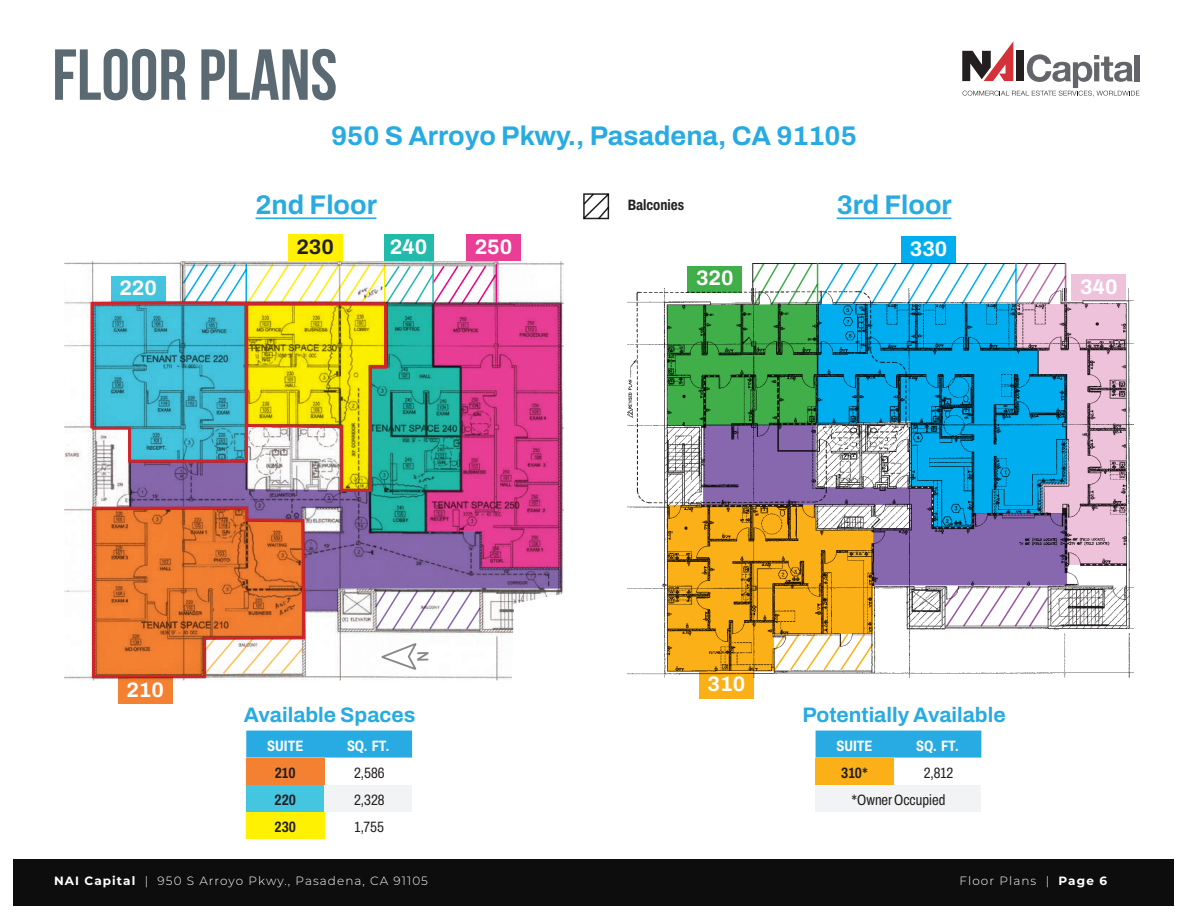
<style>
.page{position:relative;width:1188px;height:918px;background:#fff}
.page>*{position:absolute;margin:0;border:0;box-sizing:border-box;transform-origin:0 0}
.t1{font:700 72px "Bebas Neue";color:#5a6972}
.t2{font:600 27px "Archivo";color:#27abe2}
.t3{font:600 21px "Archivo";color:#27abe2}
.t4{font:600 21px "Archivo";color:#fff}
.t5{font:600 21px "Archivo";color:#231f20}
.t6{font:15px "Archivo Condensed";color:#231f20}
.t7{font:700 15px "Archivo Condensed";color:#231f20}
.t8{font:700 15px "Archivo Condensed";color:#fff}
.t9{font:300 12px "Montserrat";letter-spacing:.09em;color:#fff}
.s1{font-weight:700}
</style>
<div class="page">
<div style="left:14px;top:859px;width:1160px;height:47px;background:#0d0d0d"></div>
<svg style="left:962px;top:41px;width:178px;height:55px"></svg>
<img style="left:64px;top:261px;width:500px;height:418px">
<hr style="left:256px;top:217px;width:120px;height:2px;background:#27abe2">
<hr style="left:837px;top:217px;width:114px;height:2px;background:#27abe2">
<img style="left:627px;top:288px;width:507px;height:389px">
<svg style="left:667px;top:263px;width:459px;height:409px"></svg>
<div style="left:288px;top:235px;width:55px;height:26px;background:#fff101"></div>
<div style="left:466px;top:235px;width:55px;height:26px;background:#ea3e96"></div>
<div style="left:687px;top:266px;width:55px;height:27px;background:#40ae49"></div>
<div style="left:699px;top:672px;width:55px;height:27px;background:#fbb017"></div>
<div style="left:901px;top:236px;width:55px;height:27px;background:#00aeef"></div>
<div style="left:1071px;top:274px;width:55px;height:27px;background:#eec2db"></div>
<div style="left:384px;top:235px;width:49px;height:26px;background:#22bbab"></div>
<div style="left:118px;top:677px;width:55px;height:27px;background:#f48031"></div>
<svg style="left:583px;top:193px;width:27px;height:27px"></svg>
<div style="left:246px;top:731px;width:166px;height:27px;background:#27abe2"></div>
<div style="left:246px;top:758px;width:78px;height:27px;background:#f48031"></div>
<div style="left:246px;top:785px;width:78px;height:27px;background:#44c5e0"></div>
<div style="left:324px;top:785px;width:88px;height:27px;background:#f2f3f4"></div>
<div style="left:246px;top:812px;width:78px;height:27px;background:#fff101"></div>
<div style="left:816px;top:731px;width:165px;height:27px;background:#27abe2"></div>
<div style="left:816px;top:758px;width:78px;height:27px;background:#fbb017"></div>
<div style="left:816px;top:785px;width:165px;height:27px;background:#f2f3f4"></div>
<svg style="left:89px;top:263px;width:472px;height:417px"></svg>
<p class="t1" style="left:52px;top:35px;width:287px">FLOOR PLANS</p>
<p class="t2" style="left:331px;top:115px;width:527px">950 S Arroyo Pkwy., Pasadena, CA 91105</p>
<h3 class="t4" style="left:119px;top:272px;width:39px">220</h3>
<p class="t2" style="left:256px;top:185px;width:123px">2nd Floor</p>
<h3 class="t5" style="left:296px;top:231px;width:39px">230</h3>
<h3 class="t4" style="left:475px;top:231px;width:39px">250</h3>
<h3 class="t4" style="left:390px;top:231px;width:39px">240</h3>
<p class="t7" style="left:628px;top:193px;width:58px">Balconies</p>
<h3 class="t4" style="left:696px;top:262px;width:39px">320</h3>
<p class="t2" style="left:837px;top:185px;width:117px">3rd Floor</p>
<h3 class="t4" style="left:910px;top:233px;width:39px">330</h3>
<h3 class="t4" style="left:1080px;top:271px;width:39px">340</h3>
<h3 class="t4" style="left:126px;top:674px;width:39px">210</h3>
<h3 class="t4" style="left:708px;top:668px;width:39px">310</h3>
<p class="t3" style="left:244px;top:699px;width:173px">Available Spaces</p>
<p class="t3" style="left:802px;top:699px;width:205px">Potentially Available</p>
<p class="t8" style="left:267px;top:734px;width:37px">SUITE</p>
<p class="t8" style="left:347px;top:734px;width:44px">SQ. FT.</p>
<p class="t7" style="left:275px;top:761px;width:22px">210</p>
<p class="t6" style="left:354px;top:761px;width:32px">2,586</p>
<p class="t7" style="left:275px;top:788px;width:23px">220</p>
<p class="t6" style="left:354px;top:788px;width:32px">2,328</p>
<p class="t7" style="left:275px;top:815px;width:23px">230</p>
<p class="t6" style="left:355px;top:815px;width:31px">1,755</p>
<p class="t8" style="left:837px;top:734px;width:37px">SUITE</p>
<p class="t8" style="left:916px;top:734px;width:44px">SQ. FT.</p>
<p class="t7" style="left:841px;top:761px;width:28px">310*</p>
<p class="t6" style="left:924px;top:761px;width:31px">2,812</p>
<p class="t6" style="left:852px;top:788px;width:95px">*Owner Occupied</p>
<p class="t9" style="left:54px;top:872px;width:376px"><span class="s1">NAI Capital</span> | 950 S Arroyo Pkwy., Pasadena, CA 91105</p>
<p class="t9" style="left:960px;top:872px;width:149px">Floor Plans | <span class="s1">Page 6</span></p>
</div>
